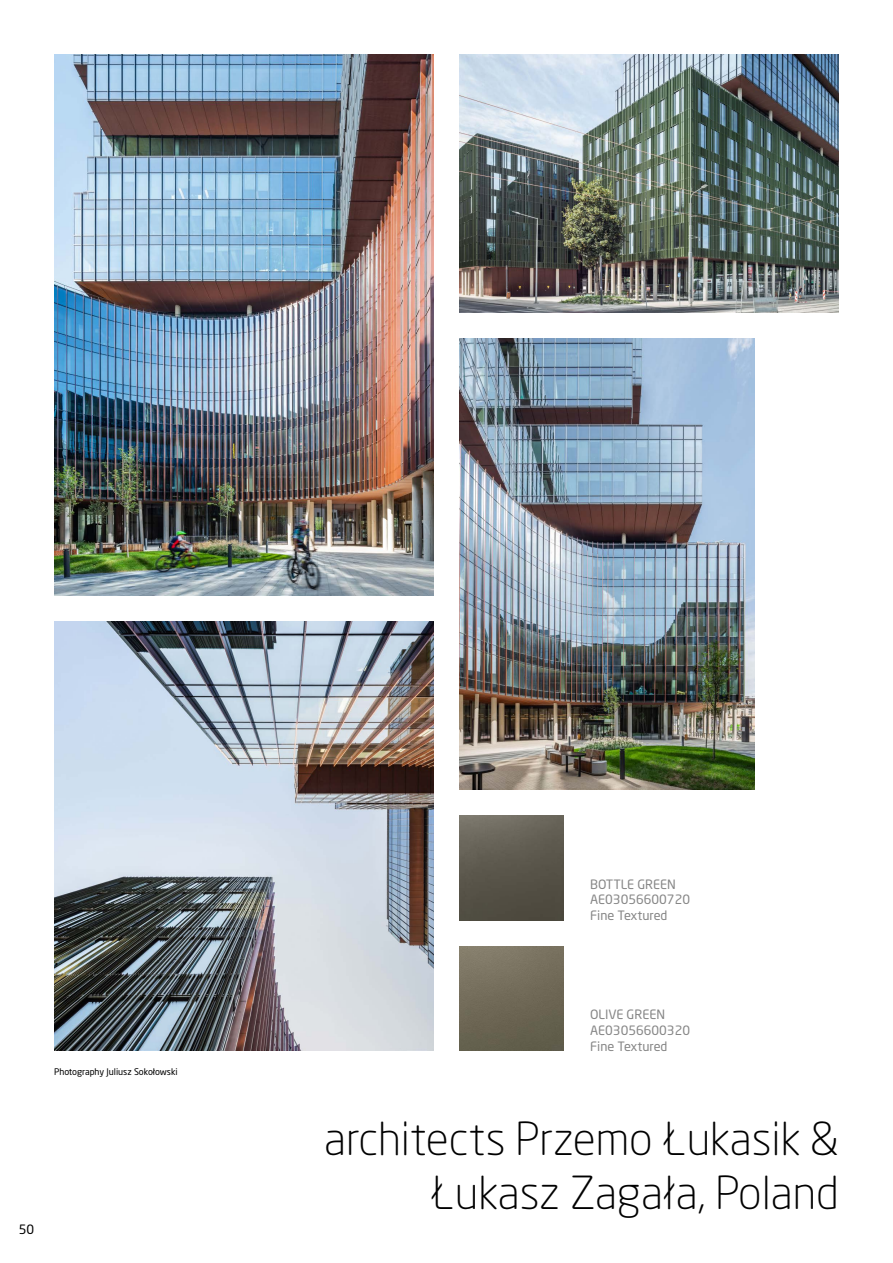
<style>
.page{position:relative;width:893px;height:1263px;background:#fff}
.page>*{position:absolute;margin:0;border:0;box-sizing:border-box;transform-origin:0 0}
.t1{font:300 45px/54px "Neo Sans Pro";color:#000;text-align:right}
.t2{font:12.75px/15.8px "Neo Sans Pro";color:#868686}
.t3{font:12.75px "Neo Sans Pro";color:#000}
.t4{font:9px "Neo Sans Pro";color:#000}
</style>
<div class="page">
<img style="left:54px;top:54px;width:379px;height:541px">
<img style="left:54px;top:622px;width:379px;height:428px">
<img style="left:460px;top:339px;width:294px;height:450px">
<img style="left:460px;top:54px;width:379px;height:258px">
<img style="left:460px;top:816px;width:104px;height:104px">
<img style="left:460px;top:946px;width:104px;height:104px">
<p class="t4" style="left:54px;top:1066px;width:125px">Photography Juliusz Sokołowski</p>
<p class="t3" style="left:19px;top:1221px;width:17px">50</p>
<p class="t2" style="left:590px;top:876px;width:101px">BOTTLE GREEN<br>AE03056600720<br>Fine Textured</p>
<p class="t2" style="left:590px;top:1006px;width:101px">OLIVE GREEN<br>AE03056600320<br>Fine Textured</p>
<h1 class="t1" style="left:324px;top:1111px;width:516px">architects Przemo Łukasik &amp;<br>Łukasz Zagała, Poland</h1>
</div>
